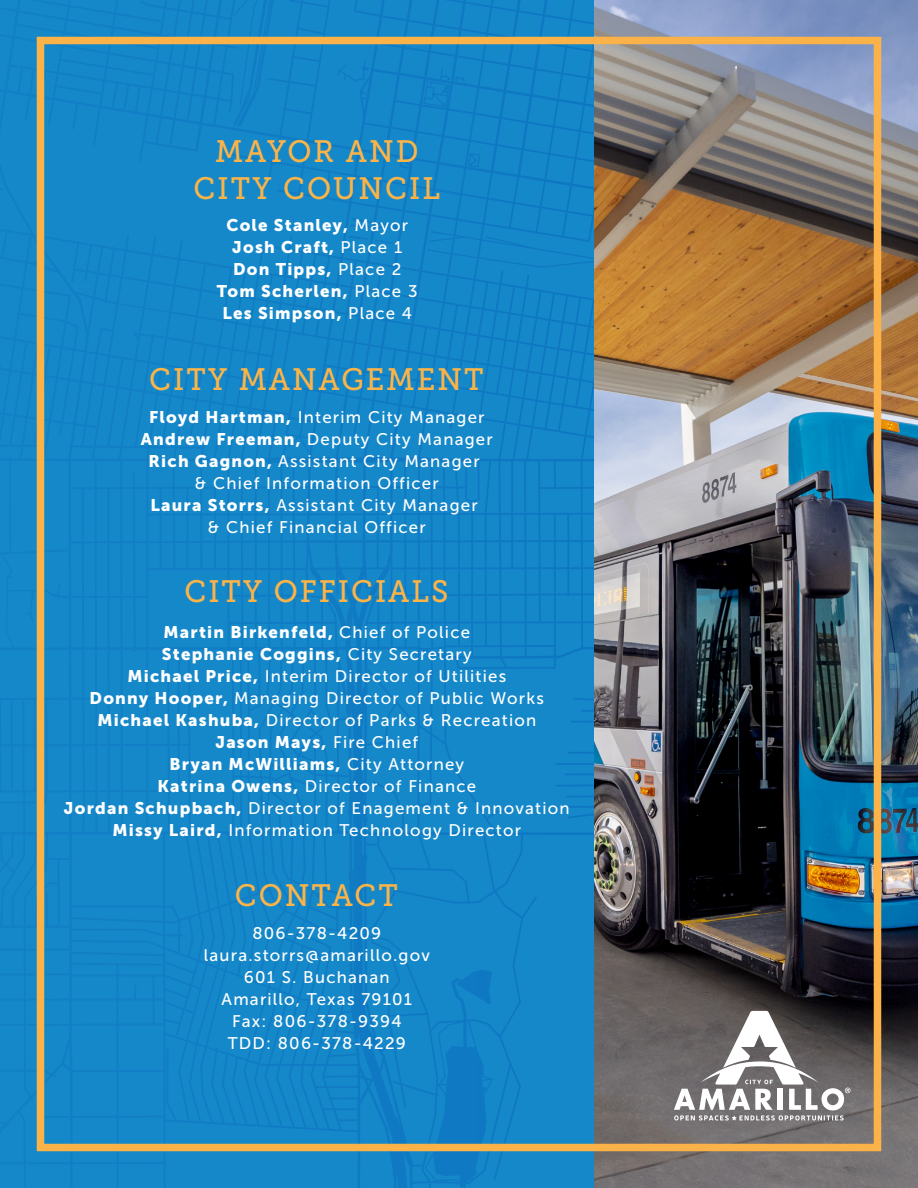
<style>
.page{position:relative;width:918px;height:1188px;background:#fff}
.page>*{position:absolute;margin:0;border:0;box-sizing:border-box;transform-origin:0 0}
.t1{font:30.9px/37px "Museo Slab 500";letter-spacing:.07em;color:#fcb448;text-align:center;scale:.95 1}
.t2{font:16.8px/22px "Museo Sans 500";letter-spacing:.07em;color:#fff;text-align:center}
.t3{font:16.8px/22px "Museo Sans 900";letter-spacing:.07em;color:#fff;text-align:center}
.s1{font-family:"Museo Sans 500"}
.s2{font-family:"Museo Sans 900"}
</style>
<div class="page">
<img style="left:593px;top:0;width:325px;height:1188px">
<div style="left:0;top:0;width:593px;height:1188px;background:#1588c9"></div>
<svg style="left:61px;top:792px;width:311px;height:396px"></svg>
<svg style="left:674px;top:1011px;width:176px;height:109px"></svg>
<div style="left:37px;top:37px;width:844px;height:1114px;border:8px solid #fbb248"></div>
<h1 class="t1" style="left:194px;top:133px;width:261px">MAYOR AND<br>CITY COUNCIL</h1>
<p class="t3" style="left:217px;top:214px;width:202px">Cole Stanley, <span class="s1">Mayor<br></span>Josh Craft, <span class="s1">Place 1<br></span>Don Tipps, <span class="s1">Place 2<br></span>Tom Scherlen, <span class="s1">Place 3<br></span>Les Simpson, <span class="s1">Place 4</span></p>
<h1 class="t1" style="left:149px;top:361px;width:353px">CITY MANAGEMENT</h1>
<p class="t2" style="left:141px;top:406px;width:353px"><span class="s2">Floyd Hartman,</span> Interim City Manager <span class="s2">Andrew Freeman,</span> Deputy City Manager <span class="s2">Rich Gagnon,</span> Assistant City Manager<br>&amp; Chief Information Officer<br><span class="s2">Laura Storrs,</span> Assistant City Manager<br>&amp; Chief Financial Officer</p>
<h1 class="t1" style="left:184px;top:573px;width:279px">CITY OFFICIALS</h1>
<p class="t3" style="left:162px;top:622px;width:311px;text-align:left">Martin Birkenfeld, <span class="s1">Chief of Police<br></span>Stephanie Coggins, <span class="s1">City Secretary</span></p>
<p class="t2" style="left:90px;top:666px;width:456px"><span class="s2">Michael Price,</span> Interim Director of Utilities<br><span class="s2">Donny Hooper,</span> Managing Director of Public Works<br><span class="s2">Michael Kashuba,</span> Director of Parks &amp; Recreation</p>
<p class="t3" style="left:169px;top:732px;width:296px">Jason Mays, <span class="s1">Fire Chief<br></span>Bryan McWilliams, <span class="s1">City Attorney</span></p>
<p class="t2" style="left:64px;top:776px;width:507px"><span class="s2">Katrina Owens,</span> Director of Finance<br><span class="s2">Jordan Schupbach,</span> Director of Enagement &amp; Innovation<br><span class="s2">Missy Laird,</span> Information Technology Director</p>
<h1 class="t1" style="left:235px;top:877px;width:173px">CONTACT</h1>
<p class="t2" style="left:204px;top:922px;width:227px">806-378-4209 laura.storrs@amarillo.gov<br>601 S. Buchanan<br>Amarillo, Texas 79101<br>Fax: 806-378-9394<br>TDD: 806-378-4229</p>
</div>
